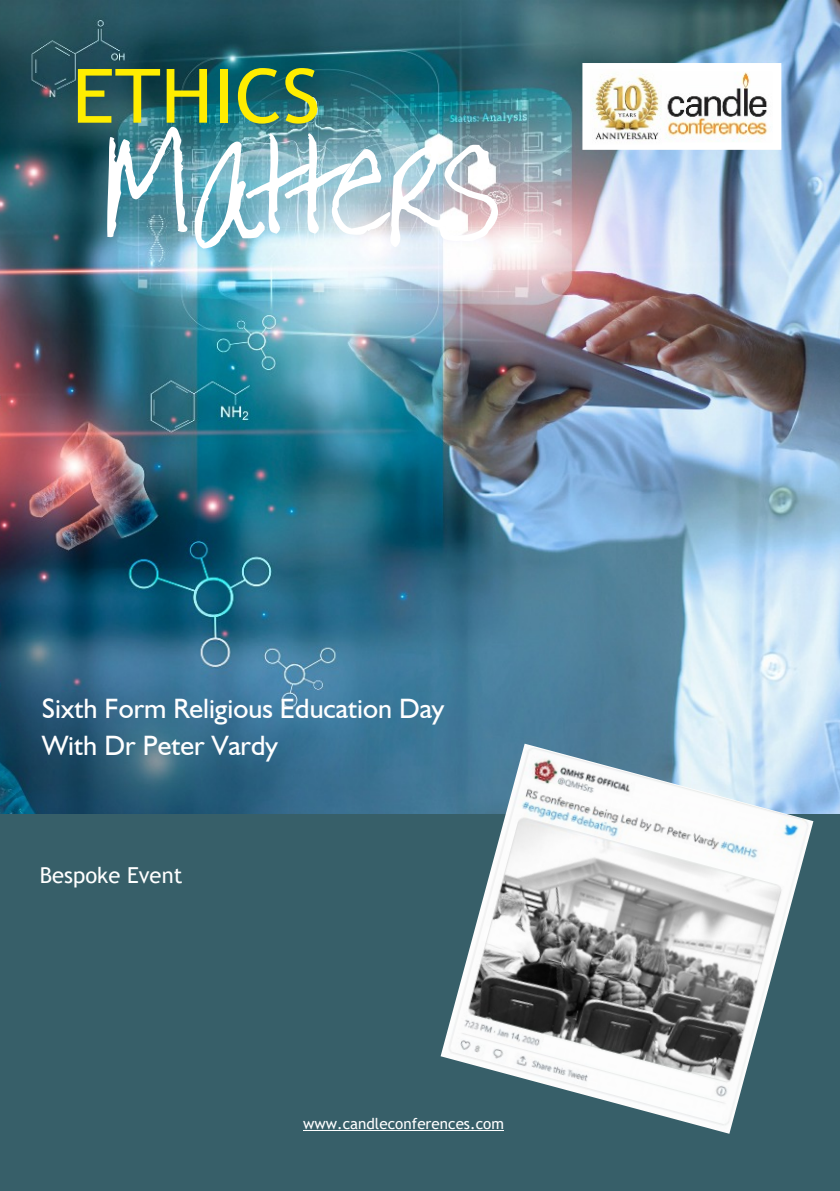
<style>
.page{position:relative;width:840px;height:1191px;background:#fff}
.page>*{position:absolute;margin:0;border:0;box-sizing:border-box;transform-origin:0 0}
.t1{font:167.4px "Annie BTN";color:#fff}
.t2{font:75px "Trebuchet MS";color:#ffed00;scale:1.06 1}
.t3{font:28px/36.8px "Humanist 521 BT";color:#fff}
.t4{font:22px "Trebuchet MS";color:#fff}
.t5{font:15.2px "Trebuchet MS";color:#fff}
</style>
<div class="page">
<img style="left:0;top:0;width:839px;height:814px">
<div style="left:0;top:814px;width:839px;height:377px;background:#375f69"></div>
<hr style="left:303px;top:1130px;width:200px;height:1px;background:#fff">
<img style="left:440px;top:743px;width:373px;height:390px">
<div style="left:582px;top:63px;width:198px;height:87px;background:#fff;border:2px solid #fff"></div>
<img style="left:594px;top:70px;width:175px;height:71px">
<h2 class="t2" style="left:72px;top:49px;width:236px">ETHICS</h2>
<h1 class="t1" style="left:102px;top:78px;width:402px">Matters</h1>
<p class="t3" style="left:42px;top:690px;width:403px">Sixth Form Religious Education Day<br>With Dr Peter Vardy</p>
<p class="t4" style="left:40px;top:861px;width:144px">Bespoke Event</p>
<p class="t5" style="left:303px;top:1114px;width:202px">www.candleconferences.com</p>
</div>
